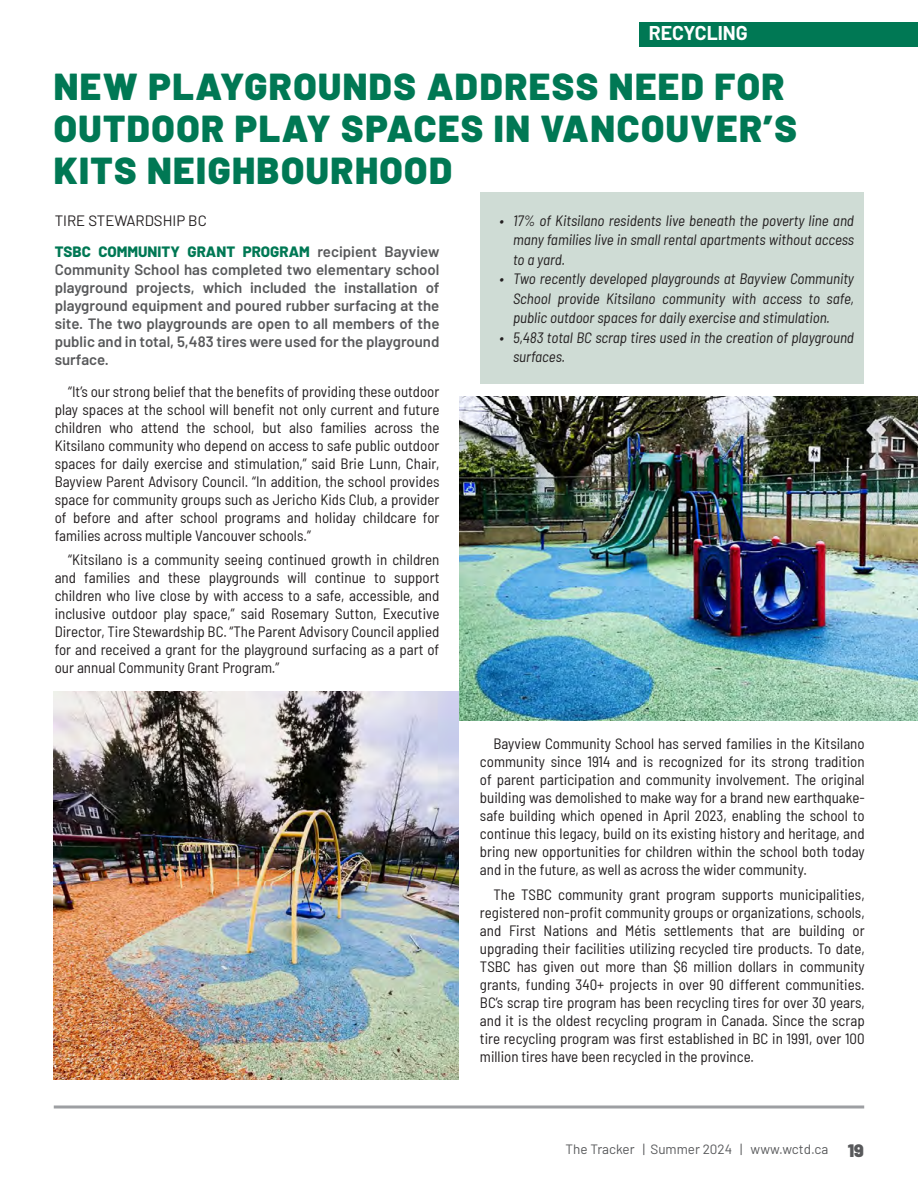
<style>
.page{position:relative;width:918px;height:1188px;background:#fff}
.page>*{position:absolute;margin:0;border:0;box-sizing:border-box;transform-origin:0 0}
.t1{font:900 37.5px/42px "Barlow";letter-spacing:.04em;color:#007854}
.t2{font:700 19.5px "Barlow";color:#fff}
.t3{font:semi-condensed 15px/18px "Barlow";color:#231f20;text-align:justify}
.t4{font:italic semi-condensed 15px/19.5px "Barlow";color:#231f20;text-align:justify}
.t5{font:600 15px/18px "Barlow";color:#58595b;text-align:justify}
.t6{font:800 15px/31.5px "Barlow";color:#007854}
.t7{font:13.5px "Barlow";color:#58595b}
.s1{font-weight:400;color:#231f20}
.s2{font-weight:600;color:#58595b}
.s3{font-weight:900;font-size:18px}
</style>
<div class="page">
<hr style="left:54px;top:1106px;width:810px;height:2px;background:#9d9fa2">
<div style="left:639px;top:22px;width:279px;height:24px;background:#007854"></div>
<div style="left:480px;top:192px;width:384px;height:192px;background:#cfdcd5"></div>
<img style="left:459px;top:396px;width:459px;height:325px">
<img style="left:54px;top:691px;width:405px;height:389px">
<h2 class="t2" style="left:649px;top:19px;width:101px">RECYCLING</h2>
<h1 class="t1" style="left:54px;top:62px;width:745px">NEW PLAYGROUNDS ADDRESS NEED FOR<br>OUTDOOR PLAY SPACES IN VANCOUVER’S<br>KITS NEIGHBOURHOOD</h1>
<p class="t6" style="left:55px;top:203px;width:386px"><span class="s1">TIRE STEWARDSHIP BC<br></span>TSBC COMMUNITY GRANT PROGRAM <span class="s2">recipient Bayview</span></p>
<p class="t5" style="left:55px;top:260px;width:386px">Community School has completed two elementary school playground projects, which included the installation of playground equipment and poured rubber surfacing at the site. The two playgrounds are open to all members of the public and in total, 5,483 tires were used for the playground surface.</p>
<p class="t3" style="left:55px;top:381px;width:386px;text-indent:14px">“It’s our strong belief that the benefits of providing these outdoor play spaces at the school will benefit not only current and future children who attend the school, but also families across the Kitsilano community who depend on access to safe public outdoor spaces for daily exercise and stimulation,” said Brie Lunn, Chair, Bayview Parent Advisory Council. “In addition, the school provides space for community groups such as Jericho Kids Club, a provider of before and after school programs and holiday childcare for families across multiple Vancouver schools.”</p>
<p class="t3" style="left:55px;top:550px;width:386px;text-indent:14px">“Kitsilano is a community seeing continued growth in children and families and these playgrounds will continue to support children who live close by with access to a safe, accessible, and inclusive outdoor play space,” said Rosemary Sutton, Executive Director, Tire Stewardship BC. “The Parent Advisory Council applied for and received a grant for the playground surfacing as a part of our annual Community Grant Program.”</p>
<p class="t4" style="left:513px;top:209px;width:343px;text-indent:-14px">• 17% of Kitsilano residents live beneath the poverty line and many families live in small rental apartments without access to a yard.</p>
<p class="t4" style="left:513px;top:268px;width:343px;text-indent:-14px">• Two recently developed playgrounds at Bayview Community School provide Kitsilano community with access to safe, public outdoor spaces for daily exercise and stimulation.</p>
<p class="t4" style="left:513px;top:326px;width:343px;text-indent:-14px">• 5,483 total BC scrap tires used in the creation of playground surfaces.</p>
<p class="t3" style="left:480px;top:734px;width:386px;text-indent:14px">Bayview Community School has served families in the Kitsilano community since 1914 and is recognized for its strong tradition of parent participation and community involvement. The original building was demolished to make way for a brand new earthquake&shy;safe building which opened in April 2023, enabling the school to continue this legacy, build on its existing history and heritage, and bring new opportunities for children within the school both today and in the future, as well as across the wider community.</p>
<p class="t3" style="left:480px;top:885px;width:386px;text-indent:14px">The TSBC community grant program supports municipalities, registered non-profit community groups or organizations, schools, and First Nations and Métis settlements that are building or upgrading their facilities utilizing recycled tire products. To date, TSBC has given out more than $6 million dollars in community grants, funding 340+ projects in over 90 different communities.<br>BC’s scrap tire program has been recycling tires for over 30 years, and it is the oldest recycling program in Canada. Since the scrap tire recycling program was first established in BC in 1991, over 100 million tires have been recycled in the province.</p>
<p class="t7" style="left:566px;top:1140px;width:300px">The Tracker | Summer 2024 | www.wctd.ca <span class="s3">19</span></p>
</div>
